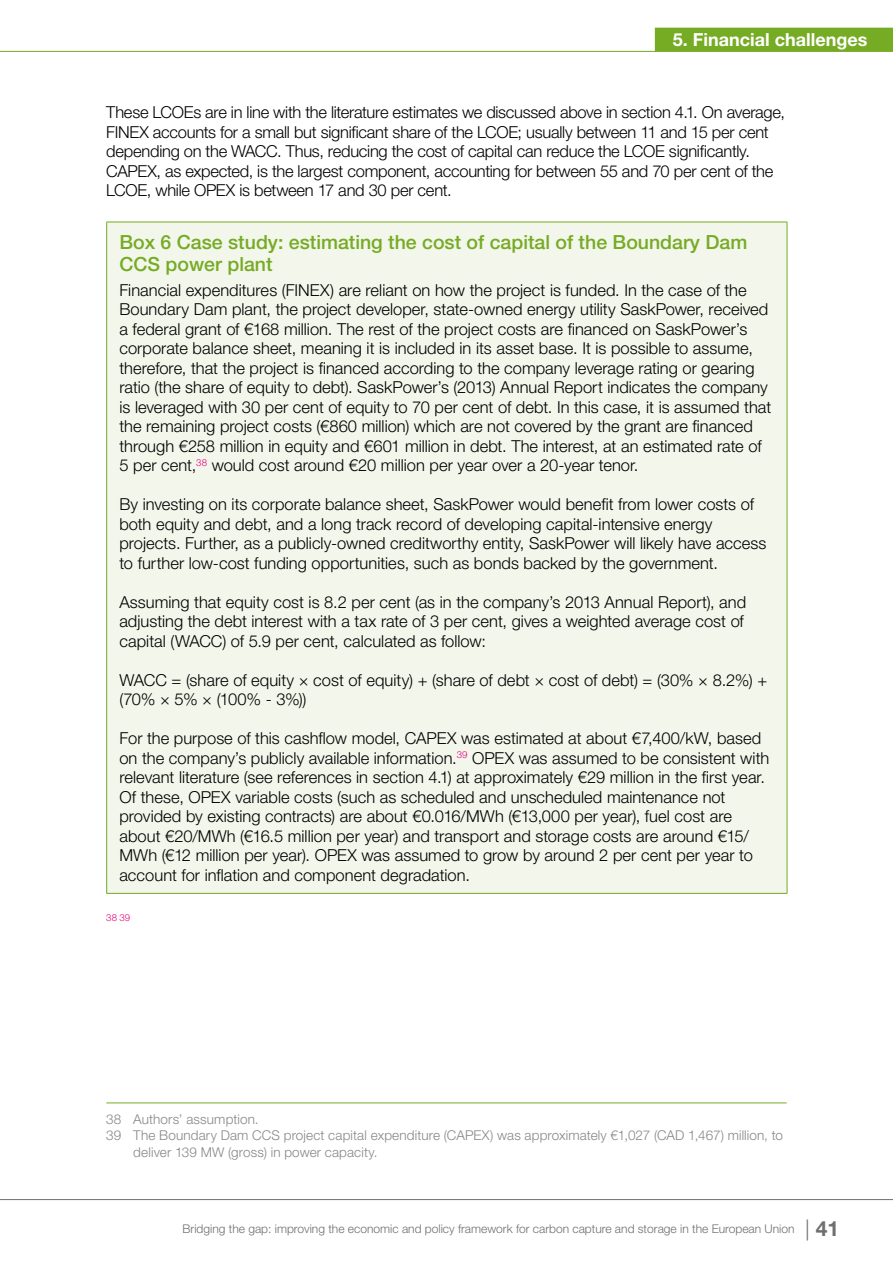
<style>
.page{position:relative;width:893px;height:1263px;background:#fff}
.page>*{position:absolute;margin:0;border:0;box-sizing:border-box;transform-origin:0 0}
.t1{font:500 19.5px/22.5px "Helvetica Neue LT Pro";color:#76ab24}
.t2{font:700 18px "Helvetica Neue LT Pro";color:#fff}
.t3{font:300 16.5px/19.5px "Helvetica Neue LT Pro";color:#000}
.t4{font:300 13.5px "Helvetica Neue LT Pro";letter-spacing:.01em;color:#878787}
.t5{font:300 12px "Helvetica Neue LT Pro";color:#706f6f}
.t6{font:300 9.6px "Helvetica Neue LT Pro";color:#e6007d}
.s1{font-size:21px}
.s2{font-weight:700;font-size:21px}
</style>
<div class="page">
<hr style="left:0;top:1199px;width:893px;height:1px;background:#706f6f">
<hr style="left:0;top:51px;width:893px;height:1px;background:#76ab24">
<div style="left:655px;top:28px;width:238px;height:23px;background:#76ab24"></div>
<div style="left:107px;top:222px;width:680px;height:671px;background:#f3f6eb"></div>
<hr style="left:106px;top:222px;width:681px;height:1px;background:#76ab24">
<hr style="left:106px;top:222px;width:1px;height:671px;background:#76ab24">
<hr style="left:787px;top:222px;width:1px;height:671px;background:#76ab24">
<hr style="left:106px;top:893px;width:681px;height:1px;background:#76ab24">
<hr style="left:106px;top:1102px;width:681px;height:1px;background:#76ab24">
<p class="t2" style="left:673px;top:28px;width:196px">5. Financial challenges</p>
<p class="t3" style="left:106px;top:102px;width:680px">These LCOEs are in line with the literature estimates we discussed above in section 4.1. On average, FINEX accounts for a small but significant share of the LCOE; usually between 11 and 15 per cent depending on the WACC. Thus, reducing the cost of capital can reduce the LCOE significantly.<br>CAPEX, as expected, is the largest component, accounting for between 55 and 70 per cent of the LCOE, while OPEX is between 17 and 30 per cent.</p>
<p class="t1" style="left:119px;top:230px;width:629px">Box 6 Case study: estimating the cost of capital of the Boundary Dam<br>CCS power plant</p>
<p class="t3" style="left:119px;top:280px;width:653px">Financial expenditures (FINEX) are reliant on how the project is funded. In the case of the Boundary Dam plant, the project developer, state-owned energy utility SaskPower, received a federal grant of €168 million. The rest of the project costs are financed on SaskPower’s corporate balance sheet, meaning it is included in its asset base. It is possible to assume, therefore, that the project is financed according to the company leverage rating or gearing ratio (the share of equity to debt). SaskPower’s (2013) Annual Report indicates the company is leveraged with 30 per cent of equity to 70 per cent of debt. In this case, it is assumed that the remaining project costs (€860 million) which are not covered by the grant are financed through €258 million in equity and €601 million in debt. The interest, at an estimated rate of 5 per cent,<sup>38</sup> would cost around €20 million per year over a 20-year tenor.</p>
<p class="t3" style="left:119px;top:494px;width:649px">By investing on its corporate balance sheet, SaskPower would benefit from lower costs of both equity and debt, and a long track record of developing capital-intensive energy projects. Further, as a publicly-owned creditworthy entity, SaskPower will likely have access to further low-cost funding opportunities, such as bonds backed by the government.</p>
<p class="t3" style="left:119px;top:592px;width:628px">Assuming that equity cost is 8.2 per cent (as in the company’s 2013 Annual Report), and adjusting the debt interest with a tax rate of 3 per cent, gives a weighted average cost of capital (WACC) of 5.9 per cent, calculated as follow:</p>
<p class="t3" style="left:119px;top:670px;width:649px">WACC = (share of equity × cost of equity) + (share of debt × cost of debt) = (30% × 8.2%) + (70% × 5% × (100% - 3%))</p>
<p class="t3" style="left:119px;top:728px;width:651px">For the purpose of this cashflow model, CAPEX was estimated at about €7,400/kW, based on the company’s publicly available information.<sup>39</sup> OPEX was assumed to be consistent with relevant literature (see references in section 4.1) at approximately €29 million in the first year.<br>Of these, OPEX variable costs (such as scheduled and unscheduled maintenance not provided by existing contracts) are about €0.016/MWh (€13,000 per year), fuel cost are about €20/MWh (€16.5 million per year) and transport and storage costs are around €15/ MWh (€12 million per year). OPEX was assumed to grow by around 2 per cent per year to account for inflation and component degradation.</p>
<p class="t6" style="left:106px;top:912px;width:25px">38 39</p>
<p class="t4" style="left:106px;top:1110px;width:154px">38 Authors’ assumption.</p>
<p class="t4" style="left:106px;top:1127px;width:678px">39 The Boundary Dam CCS project capital expenditure (CAPEX) was approximately €1,027 (CAD 1,467) million, to</p>
<p class="t4" style="left:133px;top:1143px;width:246px">deliver 139 MW (gross) in power capacity.</p>
<p class="t5" style="left:183px;top:1221px;width:658px">Bridging the gap: improving the economic and policy framework for carbon capture and storage in the European Union <span class="s1">|</span> <span class="s2">41</span></p>
</div>
